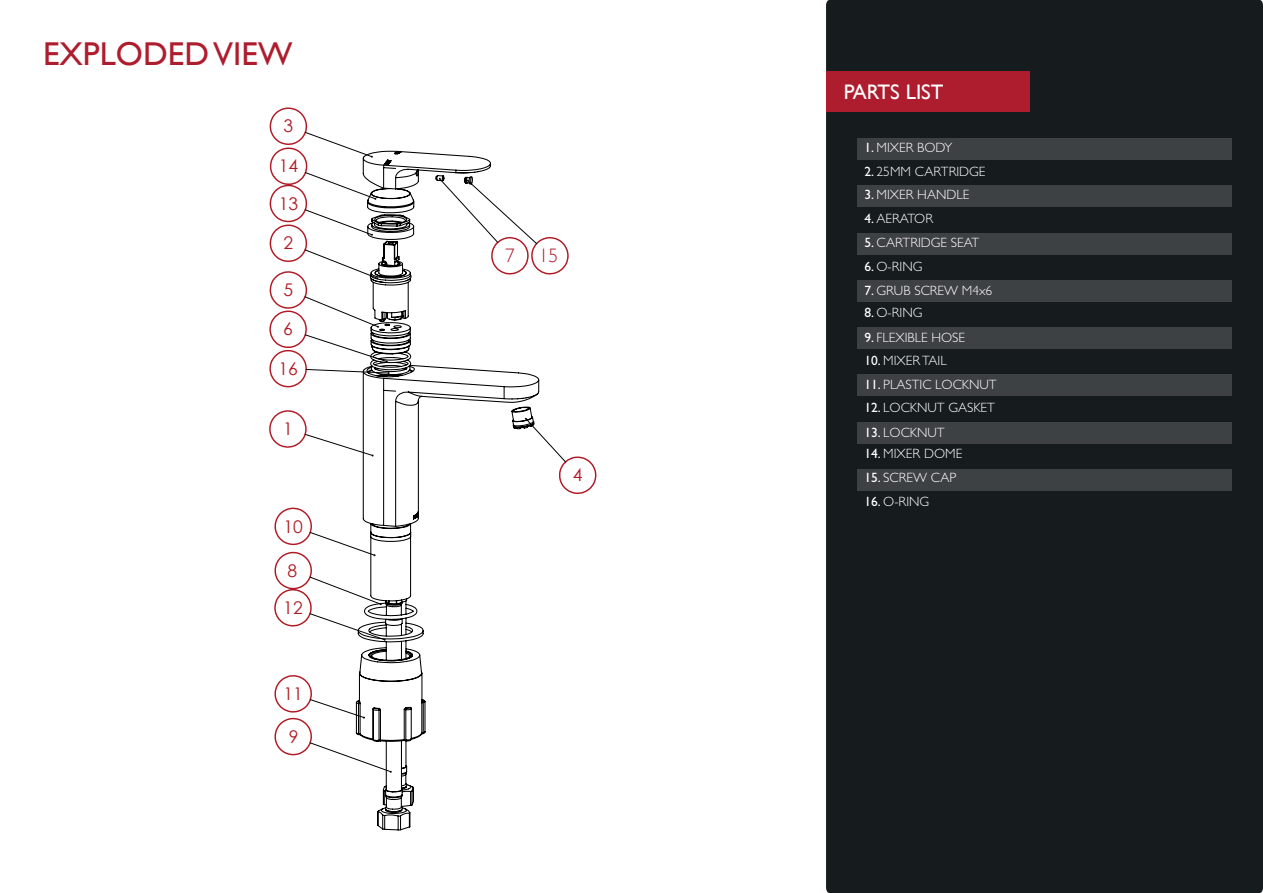
<style>
.page{position:relative;width:1263px;height:893px;background:#fff}
.page>*{position:absolute;margin:0;border:0;box-sizing:border-box;transform-origin:0 0}
.t1{font:33px "Gill Sans";color:#ae1d2d}
.t2{font:21px "Gill Sans";color:#fff}
.t3{font:300 19.5px "Gill Sans";color:#ae1d2d}
.t4{font:17.55px/37.2px "Century Gothic";color:#b01a24}
.t5{font:300 13.5px "Gill Sans Std";color:#fff}
.s1{font-weight:400}
</style>
<div class="page">
<div style="left:826px;top:0;width:437px;height:893px;background:#161b1e"></div>
<div style="left:826px;top:71px;width:204px;height:41px;background:#ae1d2d"></div>
<div style="left:857px;top:138px;width:374px;height:22px;background:#3e4143"></div>
<div style="left:857px;top:186px;width:374px;height:21px;background:#3e4143"></div>
<div style="left:857px;top:233px;width:374px;height:21px;background:#3e4143"></div>
<div style="left:857px;top:280px;width:374px;height:21px;background:#3e4143"></div>
<div style="left:857px;top:375px;width:374px;height:21px;background:#3e4143"></div>
<div style="left:857px;top:470px;width:374px;height:21px;background:#3e4143"></div>
<div style="left:857px;top:327px;width:374px;height:22px;background:#3e4143"></div>
<div style="left:857px;top:422px;width:374px;height:21px;background:#3e4143"></div>
<svg style="left:269px;top:107px;width:328px;height:649px"></svg>
<svg style="left:304px;top:131px;width:263px;height:629px"></svg>
<svg style="left:355px;top:150px;width:185px;height:681px"></svg>
<p class="t1" style="left:43px;top:35px;width:251px">EXPLODED VIEW</p>
<p class="t4" style="left:284px;top:107px;width:11px">3</p>
<p class="t4" style="left:279px;top:147px;width:21px">14</p>
<p class="t4" style="left:279px;top:184px;width:21px">13</p>
<p class="t4" style="left:284px;top:224px;width:11px">2</p>
<p class="t4" style="left:284px;top:271px;width:11px">5</p>
<p class="t4" style="left:283px;top:310px;width:11px">6</p>
<p class="t4" style="left:278px;top:350px;width:21px">16</p>
<p class="t4" style="left:283px;top:410px;width:11px">1</p>
<p class="t4" style="left:284px;top:507px;width:21px">10</p>
<p class="t4" style="left:283px;top:551px;width:21px">8<br>12</p>
<p class="t4" style="left:284px;top:675px;width:21px">11</p>
<p class="t4" style="left:289px;top:718px;width:11px">9</p>
<p class="t3" style="left:505px;top:244px;width:11px">7</p>
<p class="t3" style="left:539px;top:244px;width:21px">15</p>
<p class="t4" style="left:573px;top:456px;width:11px">4</p>
<p class="t2" style="left:844px;top:80px;width:101px">PARTS LIST</p>
<p class="t5" style="left:864px;top:140px;width:89px"><span class="s1">1.</span> MIXER BODY</p>
<p class="t5" style="left:864px;top:164px;width:123px"><span class="s1">2.</span> 25MM CARTRIDGE</p>
<p class="t5" style="left:864px;top:187px;width:106px"><span class="s1">3.</span> MIXER HANDLE</p>
<p class="t5" style="left:864px;top:211px;width:70px"><span class="s1">4.</span> AERATOR</p>
<p class="t5" style="left:864px;top:234px;width:116px"><span class="s1">5.</span> CARTRIDGE SEAT</p>
<p class="t5" style="left:864px;top:259px;width:60px"><span class="s1">6.</span> O-RING</p>
<p class="t5" style="left:864px;top:283px;width:129px"><span class="s1">7.</span> GRUB SCREW M4x6</p>
<p class="t5" style="left:864px;top:305px;width:60px"><span class="s1">8.</span> O-RING</p>
<p class="t5" style="left:864px;top:330px;width:102px"><span class="s1">9.</span> FLEXIBLE HOSE</p>
<p class="t5" style="left:864px;top:352px;width:84px"><span class="s1">10.</span> MIXER TAIL</p>
<p class="t5" style="left:864px;top:377px;width:134px"><span class="s1">11.</span> PLASTIC LOCKNUT</p>
<p class="t5" style="left:864px;top:400px;width:132px"><span class="s1">12.</span> LOCKNUT GASKET</p>
<p class="t5" style="left:864px;top:425px;width:82px"><span class="s1">13.</span> LOCKNUT</p>
<p class="t5" style="left:864px;top:446px;width:99px"><span class="s1">14.</span> MIXER DOME</p>
<p class="t5" style="left:864px;top:470px;width:93px"><span class="s1">15.</span> SCREW CAP</p>
<p class="t5" style="left:864px;top:493px;width:66px"><span class="s1">16.</span> O-RING</p>
</div>
